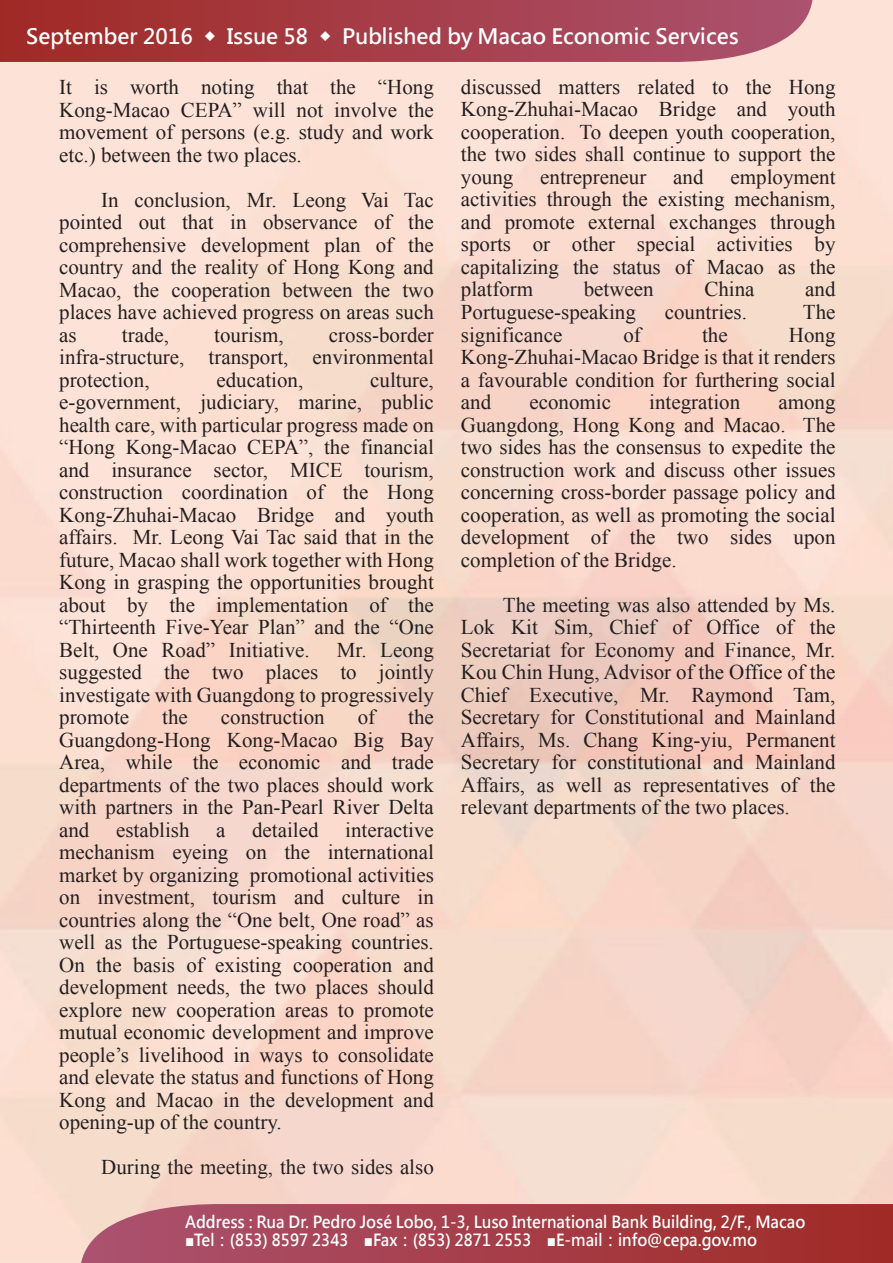
<style>
.page{position:relative;width:893px;height:1263px;background:#fff}
.page>*{position:absolute;margin:0;border:0;box-sizing:border-box;transform-origin:0 0}
.t1{font:21px/22.5px "Times New Roman";color:#231f20;text-align:justify}
.t2{font:700 21px "Microsoft Jheng Hei";color:#fff}
.t3{font:700 16.5px "Microsoft Jheng Hei";color:#fff;scale:.92 1}
.s1{font-family:"Adobe Ming Std";font-weight:300}
</style>
<div class="page">
<svg style="left:0;top:0;width:812px;height:62px;background:#a8424d"></svg>
<svg style="left:81px;top:1204px;width:812px;height:59px;background:#a8434d"></svg>
<p class="t2" style="left:26px;top:23px;width:714px">September 2016 ◆ Issue 58 ◆ Published by Macao Economic Services</p>
<p class="t1" style="left:59px;top:76px;width:376px">It is worth noting that the “Hong Kong-Macao CEPA” will not involve the movement of persons (e.g. study and work etc.) between the two places.</p>
<p class="t1" style="left:59px;top:188px;width:376px"><span class="s1">　　</span>In conclusion, Mr. Leong Vai Tac pointed out that in observance of the comprehensive development plan of the country and the reality of Hong Kong and Macao, the cooperation between the two places have achieved progress on areas such as</p>
<p class="t1" style="left:59px;top:323px;width:376px;text-indent:270px">cross-border infra-structure, transport, environmental protection,</p>
<p class="t1" style="left:122px;top:323px;width:49px">trade,</p>
<p class="t1" style="left:214px;top:323px;width:71px">tourism,</p>
<p class="t1" style="left:59px;top:368px;width:376px;text-indent:311px">culture, e-government, judiciary, marine, public health care, with particular progress made on “Hong Kong-Macao CEPA”, the financial and insurance sector, MICE tourism, construction coordination of the Hong Kong-Zhuhai-Macao Bridge and youth affairs. Mr. Leong Vai Tac said that in the future, Macao shall work together with Hong Kong in grasping the opportunities brought about by the implementation of the “Thirteenth Five-Year Plan” and the “One Belt, One Road” Initiative.</p>
<p class="t1" style="left:216px;top:368px;width:88px">education,</p>
<p class="t1" style="left:59px;top:638px;width:376px;text-indent:278px">Mr. Leong suggested the two places to jointly investigate with Guangdong to progressively promote</p>
<p class="t1" style="left:59px;top:706px;width:376px;text-indent:349px">the Guangdong-Hong Kong-Macao Big Bay Area, while the economic and trade departments of the two places should work with partners in the Pan-Pearl River Delta and</p>
<p class="t1" style="left:162px;top:706px;width:27px">the</p>
<p class="t1" style="left:221px;top:706px;width:105px">construction</p>
<p class="t1" style="left:358px;top:706px;width:19px">of</p>
<p class="t1" style="left:59px;top:818px;width:376px;text-indent:286px">interactive mechanism eyeing on the international market by organizing promotional activities on investment, tourism and culture in countries along the “One belt, One road” as well as the Portuguese-speaking countries.<br>On the basis of existing cooperation and development needs, the two places should explore new cooperation areas to promote mutual economic development and improve people’s livelihood in ways to consolidate and elevate the status and functions of Hong Kong and Macao in the development and opening-up of the country.</p>
<p class="t1" style="left:59px;top:1155px;width:376px"><span class="s1">　　</span>During the meeting, the two sides also</p>
<p class="t1" style="left:116px;top:818px;width:75px">establish</p>
<p class="t1" style="left:216px;top:818px;width:11px">a</p>
<p class="t1" style="left:252px;top:818px;width:68px">detailed</p>
<p class="t1" style="left:461px;top:75px;width:376px">discussed matters related to the Hong Kong-Zhuhai-Macao Bridge and youth cooperation. To deepen youth cooperation, the two sides shall continue to support the young</p>
<p class="t1" style="left:461px;top:165px;width:376px;text-indent:270px">employment activities through the existing mechanism, and promote external exchanges through sports or other special activities by capitalizing the status of Macao as the platform</p>
<p class="t1" style="left:540px;top:165px;width:108px">entrepreneur</p>
<p class="t1" style="left:673px;top:165px;width:32px">and</p>
<p class="t1" style="left:584px;top:278px;width:71px">between</p>
<p class="t1" style="left:704px;top:278px;width:52px">China</p>
<p class="t1" style="left:805px;top:278px;width:32px">and</p>
<p class="t1" style="left:461px;top:300px;width:176px">Portuguese-speaking</p>
<p class="t1" style="left:665px;top:300px;width:84px">countries.</p>
<p class="t1" style="left:803px;top:300px;width:34px">The</p>
<p class="t1" style="left:461px;top:323px;width:103px">significance</p>
<p class="t1" style="left:623px;top:323px;width:19px">of</p>
<p class="t1" style="left:702px;top:323px;width:27px">the</p>
<p class="t1" style="left:461px;top:323px;width:376px;text-indent:328px">Hong Kong-Zhuhai-Macao Bridge is that it renders a favourable condition for furthering social and</p>
<p class="t1" style="left:529px;top:391px;width:83px">economic</p>
<p class="t1" style="left:649px;top:391px;width:92px">integration</p>
<p class="t1" style="left:461px;top:391px;width:376px;text-indent:317px">among Guangdong, Hong Kong and Macao. The two sides has the consensus to expedite the construction work and discuss other issues concerning cross-border passage policy and cooperation, as well as promoting the social development of the two sides upon completion of the Bridge.</p>
<p class="t1" style="left:461px;top:593px;width:376px"><span class="s1">　　</span>The meeting was also attended by Ms.<br>Lok Kit Sim, Chief of Office of the Secretariat for Economy and Finance, Mr.<br>Kou Chin Hung, Advisor of the Office of the Chief Executive, Mr. Raymond Tam, Secretary for Constitutional and Mainland Affairs, Ms. Chang King-yiu, Permanent Secretary for constitutional and Mainland Affairs, as well as representatives of the relevant departments of the two places.</p>
<p class="t3" style="left:185px;top:1211px;width:676px">Address : Rua Dr. Pedro José Lobo, 1-3, Luso International Bank Building, 2/F., Macao</p>
<p class="t3" style="left:185px;top:1229px;width:623px">■Tel：(853) 8597 2343　■Fax：(853) 2871 2553　■E-mail：info@cepa.gov.mo</p>
</div>
